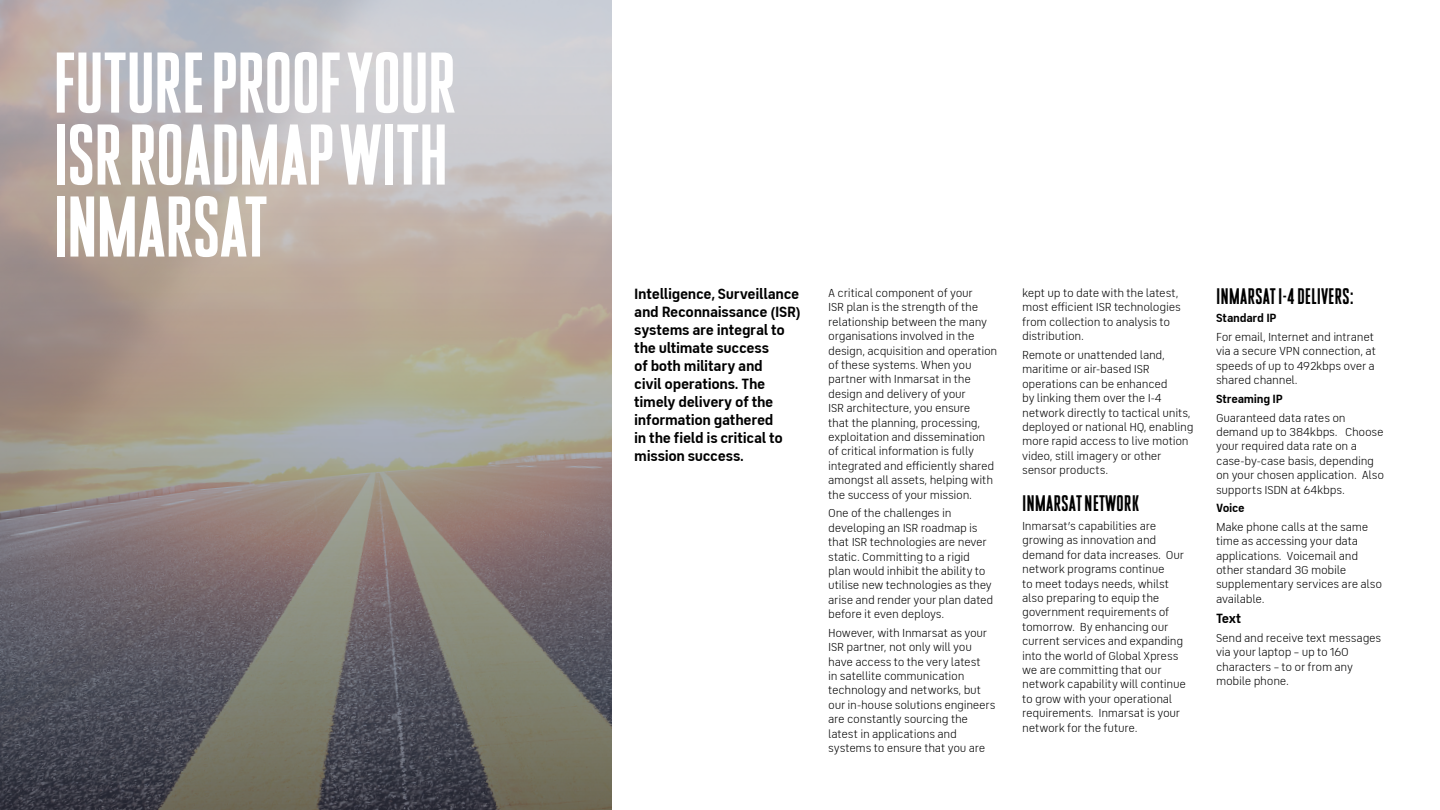
<style>
.page{position:relative;width:1440px;height:810px;background:#fff}
.page>*{position:absolute;margin:0;border:0;box-sizing:border-box;transform-origin:0 0}
.Headline{font:85.88px/72px "Inmarsat Infinite Standard";letter-spacing:-.02em;color:#fff;text-align:justify}
.SubHeading{font:22.5px "Inmarsat Infinite Standard";color:#000}
.Body_16_Auto{font:700 15px/18px "FS Industrie";letter-spacing:-.02em;color:#000}
.Body_16_Auto-2{font:700 13.5px "FS Industrie";color:#000}
.Body_16_Auto-3{font:12px/14.4px "FS Industrie";letter-spacing:-.025em;color:#000}
.Body_16_Auto-4{font:700 12px "FS Industrie";letter-spacing:-.02em;color:#000}
</style>
<div class="page">
<svg style="left:0;top:0;width:612px;height:810px;background:#99928d"></svg>
<p class="Headline" style="left:52px;top:51px;width:405px">FUTURE PROOF YOUR ISR ROADMAP WITH INMARSAT</p>
<p class="Body_16_Auto" style="left:634px;top:285px;width:168px">Intelligence, Surveillance and Reconnaissance (ISR) systems are integral to the ultimate success<br>of both military and<br>civil operations. The timely delivery of the information gathered<br>in the field is critical to mission success.</p>
<p class="Body_16_Auto-3" style="left:828px;top:286px;width:171px">A critical component of your<br>ISR plan is the strength of the relationship between the many organisations involved in the design, acquisition and operation of these systems. When you partner with Inmarsat in the design and delivery of your<br>ISR architecture, you ensure<br>that the planning, processing, exploitation and dissemination of critical information is fully integrated and efficiently shared amongst all assets, helping with the success of your mission.</p>
<p class="Body_16_Auto-3" style="left:828px;top:506px;width:167px">One of the challenges in developing an ISR roadmap is that ISR technologies are never static. Committing to a rigid plan would inhibit the ability to utilise new technologies as they arise and render your plan dated before it even deploys.</p>
<p class="Body_16_Auto-3" style="left:828px;top:626px;width:169px">However, with Inmarsat as your<br>ISR partner, not only will you have access to the very latest<br>in satellite communication technology and networks, but our in-house solutions engineers are constantly sourcing the latest in applications and systems to ensure that you are</p>
<p class="Body_16_Auto-3" style="left:1022px;top:286px;width:160px">kept up to date with the latest, most efficient ISR technologies from collection to analysis to distribution.</p>
<p class="Body_16_Auto-3" style="left:1022px;top:348px;width:173px">Remote or unattended land, maritime or air-based ISR operations can be enhanced<br>by linking them over the I-4 network directly to tactical units, deployed or national HQ, enabling more rapid access to live motion video, still imagery or other sensor products.</p>
<p class="SubHeading" style="left:1022px;top:495px;width:118px">INMARSAT NETWORK</p>
<p class="Body_16_Auto-3" style="left:1022px;top:519px;width:165px">Inmarsat’s capabilities are growing as innovation and demand for data increases. Our network programs continue<br>to meet todays needs, whilst also preparing to equip the government requirements of tomorrow. By enhancing our current services and expanding into the world of Global Xpress we are committing that our network capability will continue to grow with your operational requirements. Inmarsat is your network for the future.</p>
<p class="SubHeading" style="left:1216px;top:288px;width:139px">INMARSAT I-4 DELIVERS:</p>
<p class="Body_16_Auto-4" style="left:1216px;top:311px;width:62px">Standard IP</p>
<p class="Body_16_Auto-3" style="left:1216px;top:330px;width:162px">For email, Internet and intranet via a secure VPN connection, at speeds of up to 492kbps over a shared channel.</p>
<p class="Body_16_Auto-4" style="left:1216px;top:391px;width:68px">Streaming IP</p>
<p class="Body_16_Auto-3" style="left:1216px;top:410px;width:170px">Guaranteed data rates on demand up to 384kbps. Choose your required data rate on a case-by-case basis, depending on your chosen application. Also supports ISDN at 64kbps.</p>
<p class="Body_16_Auto-4" style="left:1216px;top:501px;width:30px">Voice</p>
<p class="Body_16_Auto-3" style="left:1216px;top:520px;width:168px">Make phone calls at the same time as accessing your data applications. Voicemail and other standard 3G mobile supplementary services are also available.</p>
<p class="Body_16_Auto-2" style="left:1216px;top:610px;width:27px">Text</p>
<p class="Body_16_Auto-3" style="left:1216px;top:631px;width:167px">Send and receive text messages via your laptop – up to 160 characters – to or from any mobile phone.</p>
</div>
